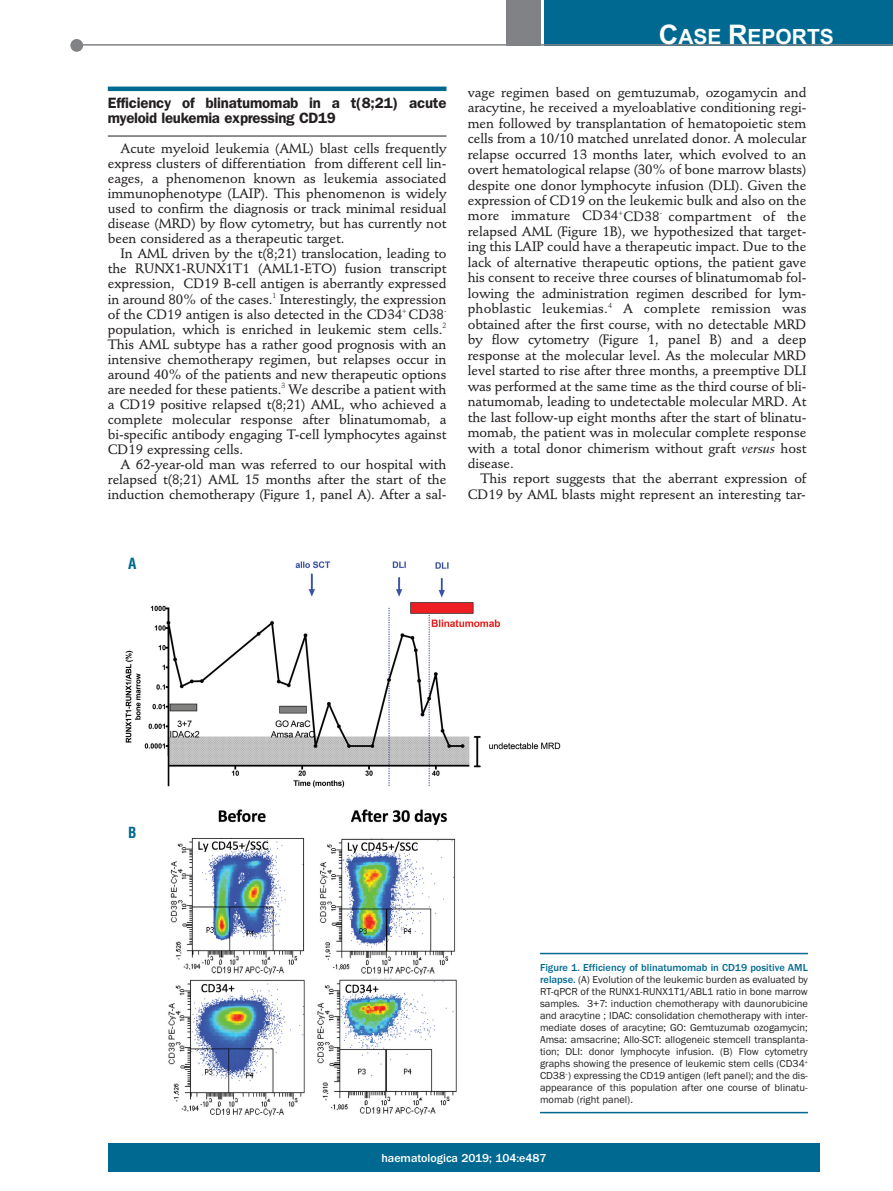
<style>
.page{position:relative;width:893px;height:1191px;background:#fff}
.page>*{position:absolute;margin:0;border:0;box-sizing:border-box;transform-origin:0 0}
.t1{font:700 21px "Arial";color:#fff}
.t2{font:600 15px/15px "Franklin Gothic";letter-spacing:-.01em;color:#231f20}
.t3{font:700 condensed 15px "Helvetica";color:#006991}
.t4{font:500 13.5px/15.5px "Stempel Schneidler";letter-spacing:-.005em;color:#231f20;text-align:justify}
.t5{font:500 12px "Franklin Gothic";color:#fff}
.t6{font:10.5px/12px "Franklin Gothic";color:#231f20;text-align:justify}
.s1{font-size:27px}
.s2{font-family:"Stempel Schneidler Med";font-weight:400;font-style:italic}
.s3{font-weight:500;color:#006991}
</style>
<div class="page">
<hr style="left:108px;top:87px;width:338px;height:4px;background:#006991">
<hr style="left:108px;top:136px;width:338px;height:1px;background:#231f20">
<div style="left:107px;top:1143px;width:713px;height:28px;background:#006991"></div>
<div style="left:544px;top:0;width:349px;height:45px;background:#006991"></div>
<div style="left:506px;top:0;width:34px;height:45px;background:#808285"></div>
<div style="left:70px;top:39px;width:13px;height:13px;background:#808285;border-radius:50%"></div>
<hr style="left:78px;top:44px;width:815px;height:2px;background:#808285">
<img style="left:125px;top:561px;width:443px;height:556px">
<hr style="left:540px;top:952px;width:268px;height:2px;background:#006991">
<hr style="left:540px;top:1111px;width:268px;height:2px;background:#006991">
<p class="t2" style="left:108px;top:97px;width:340px">Efficiency of blinatumomab in a t(8;21) acute myeloid leukemia expressing CD19</p>
<p class="t4" style="left:108px;top:142px;width:340px;line-height:15px;text-indent:13px">Acute myeloid leukemia (AML) blast cells frequently express clusters of differentiation from different cell lin&shy;eages, a phenomenon known as leukemia associated immunophenotype (LAIP). This phenomenon is widely used to confirm the diagnosis or track minimal residual disease (MRD) by flow cytometry, but has currently not been considered as a therapeutic target.</p>
<p class="t4" style="left:108px;top:247px;width:340px;line-height:15px;text-indent:13px">In AML driven by the t(8;21) translocation, leading to the RUNX1-RUNX1T1 (AML1-ETO) fusion transcript expression, CD19 B-cell antigen is aberrantly expressed in around 80% of the cases.<sup>1</sup> Interestingly, the expression of the CD19 antigen is also detected in the CD34<sup>+</sup> CD38<sup>- </sup>population, which is enriched in leukemic stem cells.<sup>2<br></sup>This AML subtype has a rather good prognosis with an intensive chemotherapy regimen, but relapses occur in around 40% of the patients and new therapeutic options are needed for these patients.<sup>3</sup> We describe a patient with a CD19 positive relapsed t(8;21) AML, who achieved a complete molecular response after blinatumomab, a bi-specific antibody engaging T-cell lymphocytes against CD19 expressing cells.</p>
<p class="t4" style="left:108px;top:458px;width:340px;line-height:15px;text-indent:13px">A 62-year-old man was referred to our hospital with relapsed t(8;21) AML 15 months after the start of the induction chemotherapy (Figure 1, panel A). After a sal-</p>
<h1 class="t1" style="left:659px;top:25px;width:176px"><span class="s1">C</span>ASE <span class="s1">R</span>EPORTS</h1>
<p class="t4" style="left:468px;top:86px;width:340px">vage regimen based on gemtuzumab, ozogamycin and aracytine, he received a myeloablative conditioning regi&shy;men followed by transplantation of hematopoietic stem cells from a 10/10 matched unrelated donor. A molecular relapse occurred 13 months later, which evolved to an overt hematological relapse (30% of bone marrow blasts) despite one donor lymphocyte infusion (DLI). Given the expression of CD19 on the leukemic bulk and also on the more immature CD34<sup>+</sup>CD38<sup>-</sup> compartment of the relapsed AML (Figure 1B), we hypothesized that target&shy;ing this LAIP could have a therapeutic impact. Due to the lack of alternative therapeutic options, the patient gave his consent to receive three courses of blinatumomab fol&shy;lowing the administration regimen described for lym&shy;phoblastic leukemias.<sup>4</sup> A complete remission was obtained after the first course, with no detectable MRD by flow cytometry (Figure 1, panel B) and a deep response at the molecular level. As the molecular MRD level started to rise after three months, a preemptive DLI was performed at the same time as the third course of bli&shy;natumomab, leading to undetectable molecular MRD. At the last follow-up eight months after the start of blinatu&shy;momab, the patient was in molecular complete response with a total donor chimerism without graft <span class="s2">versus</span> host disease.</p>
<p class="t4" style="left:468px;top:472px;width:340px;text-align:right">This report suggests that the aberrant expression of<br>CD19 by AML blasts might represent an interesting tar-</p>
<p class="t3" style="left:128px;top:555px;width:10px">A</p>
<p class="t3" style="left:128px;top:824px;width:10px">B</p>
<p class="t6" style="left:540px;top:961px;width:269px"><span class="s3">Figure 1. Efficiency of blinatumomab in CD19 positive AML relapse.</span> (A) Evolution of the leukemic burden as evaluated by RT-qPCR of the RUNX1-RUNX1T1/ABL1 ratio in bone marrow samples. 3+7: induction chemotherapy with daunorubicine and aracytine ; IDAC: consolidation chemotherapy with inter&shy;mediate doses of aracytine; GO: Gemtuzumab ozogamycin; Amsa: amsacrine; Allo-SCT: allogeneic stemcell transplanta&shy;tion; DLI: donor lymphocyte infusion. (B) Flow cytometry graphs showing the presence of leukemic stem cells (CD34<sup>+ </sup>CD38<sup>–</sup>) expressing the CD19 antigen (left panel); and the dis&shy;appearance of this population after one course of blinatu&shy;momab (right panel).</p>
<p class="t5" style="left:381px;top:1150px;width:167px">haematologica 2019; 104:e487</p>
</div>
